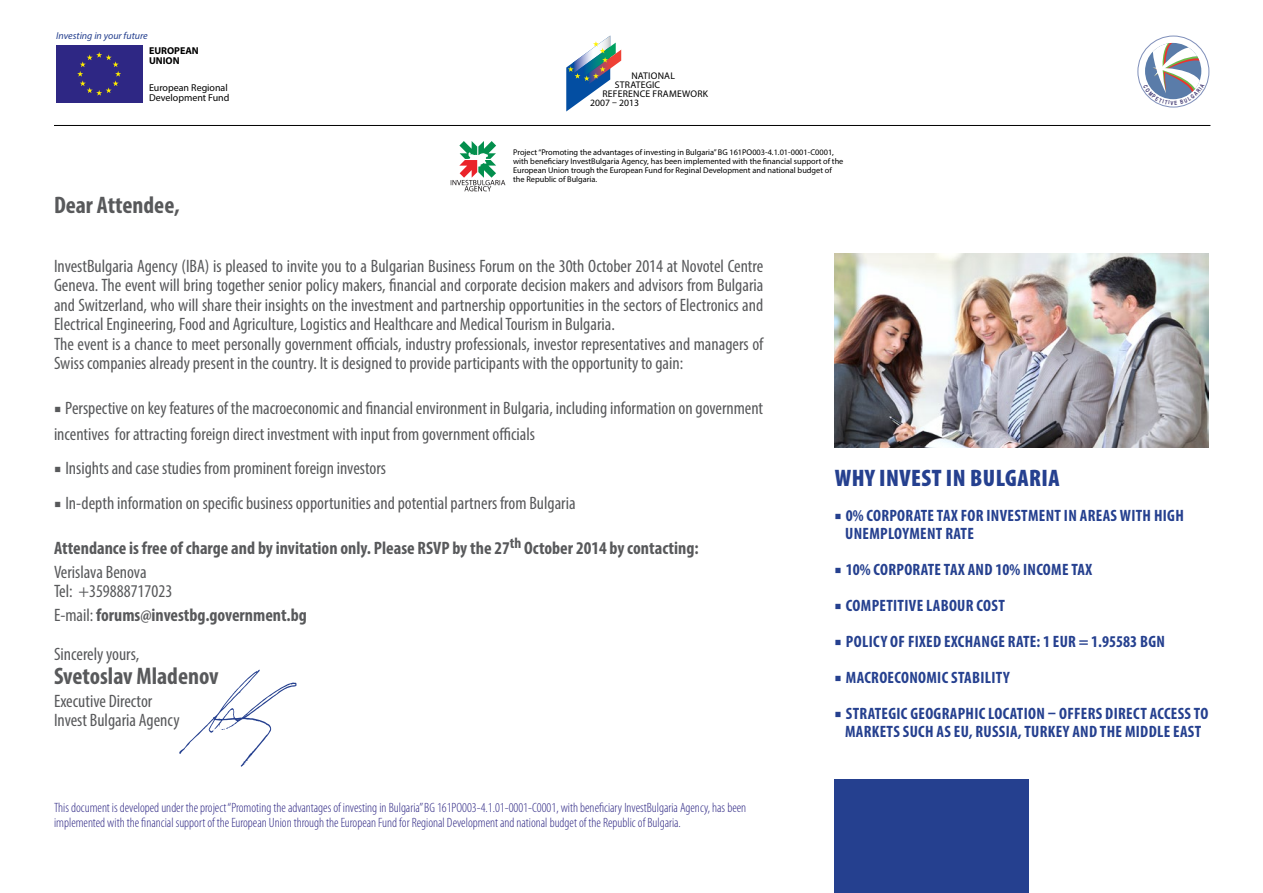
<style>
.page{position:relative;width:1263px;height:893px;background:#fff}
.page>*{position:absolute;margin:0;border:0;box-sizing:border-box;transform-origin:0 0}
.t1{font:700 condensed 24px "Myriad Pro";color:#58595b}
.t2{font:900 condensed 24px "Myriad Pro";letter-spacing:.02em;color:#25408f}
.t3{font:condensed 18px/19.5px "Myriad Pro";color:#58595b}
.t4{font:700 condensed 18px/24px "Myriad Pro";color:#58595b}
.t5{font:700 condensed 16.5px/18px "Myriad Pro";letter-spacing:.02em;color:#25408f}
.t6{font:300 condensed 13.5px/15px "Myriad Pro";color:#2e2784}
.t7{font:10.05px/10.1px "Myriad Pro";color:#000}
.t8{font:italic 10.05px "Myriad Pro";color:#25408f}
.t9{font:700 10.05px/10.1px "Myriad Pro";color:#000}
.t10{font:9.75px "Myriad Pro";letter-spacing:.02em;color:#000}
.t11{font:9.75px "Myriad Pro";color:#000}
.t12{font:8.25px/8.7px "Myriad Pro";color:#000}
.s1{font-family:"Minion Pro";font-weight:600;font-style:italic;font-stretch:normal}
.s2{font-weight:400}
.s3{font-family:"Minion Pro";font-weight:600;font-style:italic;font-stretch:normal;font-size:18px}
</style>
<div class="page">
<div style="left:1138px;top:36px;width:71px;height:71px;border:1px solid #7f8fba;border-radius:50%"></div>
<svg style="left:451px;top:141px;width:54px;height:50px"></svg>
<svg style="left:566px;top:36px;width:55px;height:75px"></svg>
<hr style="left:54px;top:125px;width:1156px;height:1px;background:#000">
<div style="left:56px;top:45px;width:87px;height:58px;background:#2e2784"></div>
<svg style="left:77px;top:52px;width:44px;height:44px"></svg>
<img style="left:834px;top:254px;width:375px;height:194px">
<svg style="left:179px;top:670px;width:117px;height:97px"></svg>
<div style="left:834px;top:779px;width:195px;height:114px;background:#25408f"></div>
<svg style="left:1143px;top:43px;width:61px;height:62px"></svg>
<p class="t8" style="left:56px;top:30px;width:93px">Investing in your future</p>
<p class="t9" style="left:149px;top:46px;width:51px">EUROPEAN<br>UNION</p>
<p class="t7" style="left:149px;top:83px;width:82px">European Regional<br>Development Fund</p>
<h1 class="t1" style="left:54px;top:190px;width:127px">Dear Attendee,</h1>
<p class="t10" style="left:631px;top:70px;width:45px">NATIONAL</p>
<p class="t10" style="left:615px;top:79px;width:47px">STRATEGIC</p>
<p class="t10" style="left:602px;top:88px;width:107px">REFERENCE FRAMEWORK</p>
<p class="t11" style="left:590px;top:97px;width:50px">2007 – 2013</p>
<p class="t12" style="left:513px;top:148px;width:332px">Project “Promoting the advantages of investing in Bulgaria” BG 161PO003-4.1.01-0001-C0001, with beneficiary InvestBulgaria Agency, has been implemented with the financial support of the European Union trough the European Fund for Reginal Development and national budget of the Republic of Bulgaria.</p>
<p class="t3" style="left:54px;top:256px;width:711px">InvestBulgaria Agency (IBA) is pleased to invite you to a Bulgarian Business Forum on the 30th October 2014 at Novotel Centre Geneva. The event will bring together senior policy makers, financial and corporate decision makers and advisors from Bulgaria and Switzerland, who will share their insights on the investment and partnership opportunities in the sectors of Electronics and Electrical Engineering, Food and Agriculture, Logistics and Healthcare and Medical Tourism in Bulgaria.<br>The event is a chance to meet personally government officials, industry professionals, investor representatives and managers of Swiss companies already present in the country. It is designed to provide participants with the opportunity to gain:</p>
<p class="t3" style="left:54px;top:395px;width:711px;line-height:25.5px"><span class="s1">■</span> Perspective on key features of the macroeconomic and financial environment in Bulgaria, including information on government incentives for attracting foreign direct investment with input from government officials</p>
<p class="t3" style="left:54px;top:458px;width:334px"><span class="s1">■</span> Insights and case studies from prominent foreign investors</p>
<p class="t3" style="left:54px;top:493px;width:523px"><span class="s1">■</span> In-depth information on specific business opportunities and potential partners from Bulgaria</p>
<p class="t4" style="left:54px;top:535px;width:646px">Attendance is free of charge and by invitation only. Please RSVP by the 27<sup>th</sup> October 2014 by contacting:<br><span class="s2">Verislava Benova</span></p>
<p class="t4" style="left:54px;top:579px;width:254px"><span class="s2">Tel: +359888717023<br>E-mail:</span> forums@investbg.government.bg</p>
<p class="t3" style="left:54px;top:644px;width:87px">Sincerely yours,</p>
<h1 class="t1" style="left:54px;top:661px;width:166px">Svetoslav Mladenov</h1>
<p class="t3" style="left:54px;top:691px;width:127px">Executive Director<br>Invest Bulgaria Agency</p>
<p class="t6" style="left:54px;top:800px;width:694px">This document is developed under the project “Promoting the advantages of investing in Bulgaria” BG 161PO003-4.1.01-0001-C0001, with beneficiary InvestBulgaria Agency, has been implemented with the financial support of the European Union through the European Fund for Regional Development and national budget of the Republic of Bulgaria.</p>
<h1 class="t2" style="left:835px;top:463px;width:227px">WHY INVEST IN BULGARIA</h1>
<p class="t5" style="left:845px;top:506px;width:340px;text-indent:-11px"><span class="s3">■</span> 0% CORPORATE TAX FOR INVESTMENT IN AREAS WITH HIGH<br>UNEMPLOYMENT RATE</p>
<p class="t5" style="left:834px;top:560px;width:259px"><span class="s3">■</span> 10% CORPORATE TAX AND 10% INCOME TAX</p>
<p class="t5" style="left:834px;top:596px;width:172px"><span class="s3">■</span> COMPETITIVE LABOUR COST</p>
<p class="t5" style="left:834px;top:632px;width:332px"><span class="s3">■</span> POLICY OF FIXED EXCHANGE RATE: 1 EUR = 1.95583 BGN</p>
<p class="t5" style="left:834px;top:668px;width:177px"><span class="s3">■</span> MACROECONOMIC STABILITY</p>
<p class="t5" style="left:834px;top:704px;width:375px;text-align:center"><span class="s3">■</span> STRATEGIC GEOGRAPHIC LOCATION – OFFERS DIRECT ACCESS TO<br>MARKETS SUCH AS EU, RUSSIA, TURKEY AND THE MIDDLE EAST</p>
</div>
